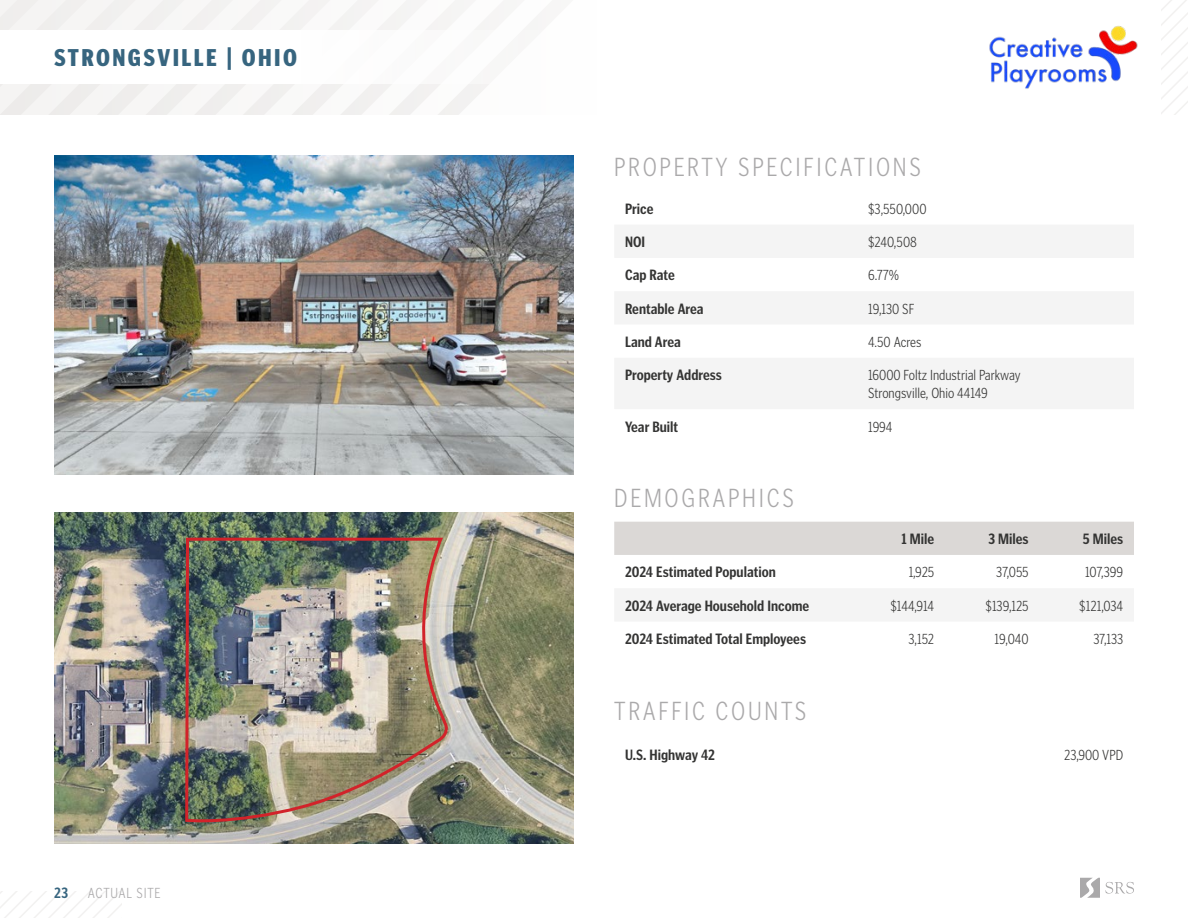
<style>
.page{position:relative;width:1188px;height:918px;background:#fff}
.page>*{position:absolute;margin:0;border:0;box-sizing:border-box;transform-origin:0 0}
.t1{font:300 27px "Poynter Gothic Text Cond";letter-spacing:.1em;color:#aaa9aa}
.t2{font:900 24px "Poynter Gothic Text Cond";letter-spacing:.1em;color:#37657f}
.t3{font:700 15px "Poynter Gothic Text Cond";color:#343433}
.t4{font:300 15px/18px "Poynter Gothic Text Cond";color:#343433}
.t5{font:300 15px "Poynter Gothic Text Cond";letter-spacing:.05em;color:#aaa9aa}
.t6{font:700 15px "Poynter Gothic Text Cond";color:#37657f}
</style>
<div class="page">
<svg style="left:0;top:891px;width:122px;height:27px"></svg>
<svg style="left:1080px;top:878px;width:54px;height:20px"></svg>
<svg style="left:0;top:0;width:538px;height:115px"></svg>
<svg style="left:1161px;top:0;width:27px;height:115px"></svg>
<div style="left:0;top:30px;width:594px;height:54px;background:#fff"></div>
<img style="left:989px;top:25px;width:149px;height:64px">
<div style="left:614px;top:522px;width:520px;height:33px;background:#dbd8d6"></div>
<div style="left:615px;top:589px;width:519px;height:32px;background:#f4f4f4"></div>
<img style="left:54px;top:155px;width:520px;height:319px">
<svg style="left:615px;top:225px;width:519px;height:184px;fill:#f4f4f4"></svg>
<img style="left:54px;top:512px;width:520px;height:332px">
<img style="left:184px;top:536px;width:266px;height:308px">
<h2 class="t2" style="left:54px;top:44px;width:244px">STRONGSVILLE | OHIO</h2>
<p class="t6" style="left:54px;top:884px;width:16px">23</p>
<p class="t5" style="left:88px;top:885px;width:74px">ACTUAL SITE</p>
<h1 class="t1" style="left:614px;top:153px;width:308px">PROPERTY SPECIFICATIONS</h1>
<p class="t3" style="left:625px;top:200px;width:30px">Price</p>
<p class="t4" style="left:868px;top:200px;width:60px">$3,550,000</p>
<p class="t3" style="left:625px;top:234px;width:22px">NOI</p>
<p class="t4" style="left:868px;top:233px;width:50px">$240,508</p>
<p class="t3" style="left:625px;top:267px;width:51px">Cap Rate</p>
<p class="t4" style="left:868px;top:266px;width:33px">6.77%</p>
<p class="t3" style="left:625px;top:300px;width:80px">Rentable Area</p>
<p class="t4" style="left:868px;top:300px;width:48px">19,130 SF</p>
<p class="t3" style="left:625px;top:334px;width:57px">Land Area</p>
<p class="t4" style="left:868px;top:333px;width:55px">4.50 Acres</p>
<p class="t3" style="left:625px;top:367px;width:98px">Property Address</p>
<p class="t4" style="left:868px;top:366px;width:154px">16000 Foltz Industrial Parkway<br>Strongsville, Ohio 44149</p>
<p class="t3" style="left:625px;top:418px;width:55px">Year Built</p>
<p class="t4" style="left:868px;top:418px;width:26px">1994</p>
<h1 class="t1" style="left:614px;top:483px;width:181px">DEMOGRAPHICS</h1>
<p class="t3" style="left:902px;top:531px;width:34px">1 Mile</p>
<p class="t3" style="left:988px;top:531px;width:42px">3 Miles</p>
<p class="t3" style="left:1083px;top:531px;width:42px">5 Miles</p>
<p class="t3" style="left:625px;top:564px;width:152px">2024 Estimated Population</p>
<p class="t4" style="left:909px;top:563px;width:27px">1,925</p>
<p class="t4" style="left:996px;top:563px;width:34px">37,055</p>
<p class="t4" style="left:1085px;top:563px;width:40px">107,399</p>
<p class="t3" style="left:625px;top:597px;width:186px">2024 Average Household Income</p>
<p class="t4" style="left:890px;top:597px;width:45px">$144,914</p>
<p class="t4" style="left:985px;top:597px;width:45px">$139,125</p>
<p class="t4" style="left:1079px;top:597px;width:46px">$121,034</p>
<p class="t3" style="left:625px;top:631px;width:183px">2024 Estimated Total Employees</p>
<p class="t4" style="left:908px;top:630px;width:27px">3,152</p>
<p class="t4" style="left:995px;top:630px;width:36px">19,040</p>
<p class="t4" style="left:1093px;top:630px;width:31px">37,133</p>
<h1 class="t1" style="left:614px;top:697px;width:194px">TRAFFIC COUNTS</h1>
<p class="t3" style="left:625px;top:746px;width:92px">U.S. Highway 42</p>
<p class="t4" style="left:1064px;top:746px;width:61px">23,900 VPD</p>
</div>
